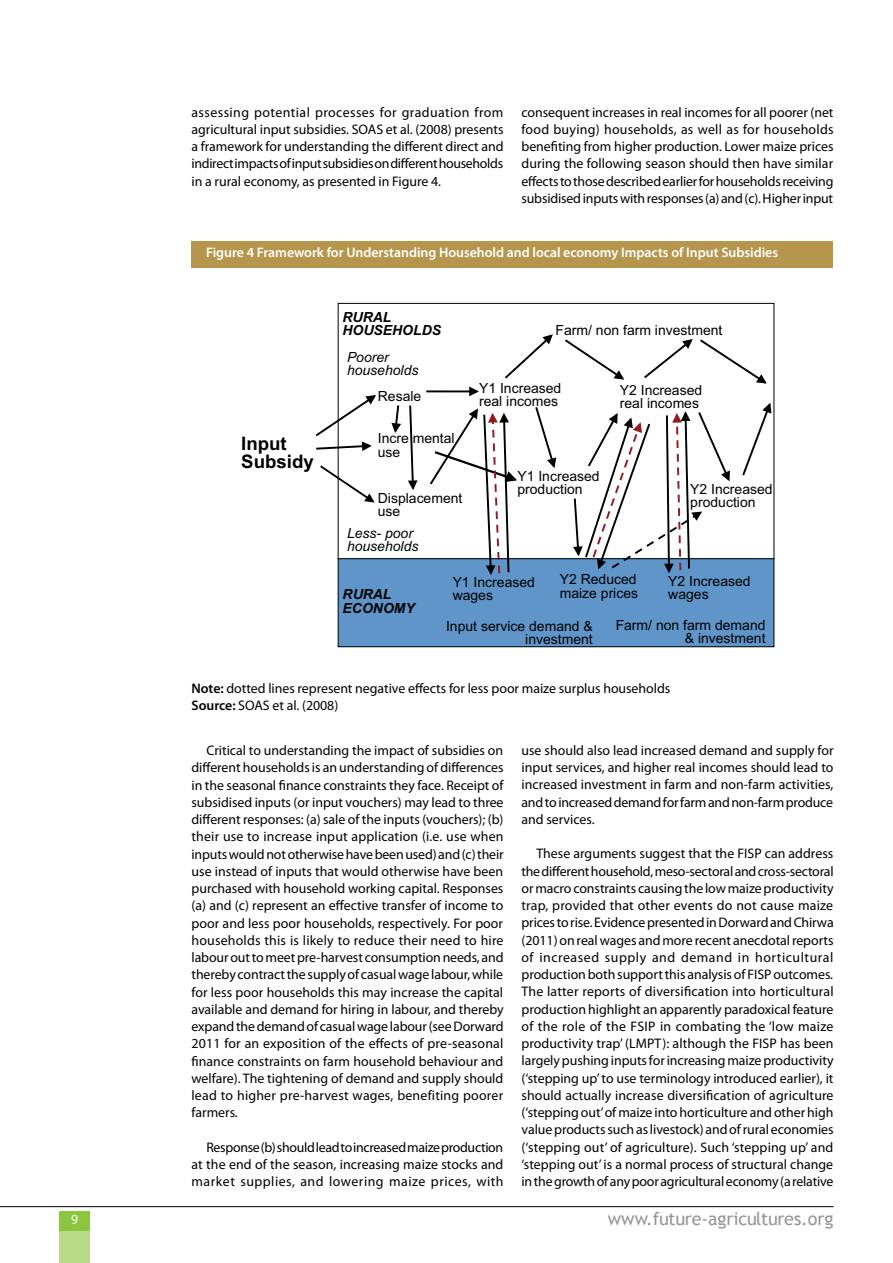
<style>
.page{position:relative;width:893px;height:1263px;background:#fff}
.page>*{position:absolute;margin:0;border:0;box-sizing:border-box;transform-origin:0 0}
.t1{font:700 18.6px/17.9px "Arial";color:#000}
.t2{font:18px "Trebuchet MS";letter-spacing:-.015em;color:#939598}
.t3{font:13.95px/13.2px "Arial";color:#000}
.t4{font:italic 13.95px/13.2px "Arial";color:#000}
.t5{font:italic 700 13.95px/13.2px "Arial";color:#000}
.t6{font:13.8px/17.2px "Myriad Pro";letter-spacing:-.005em;color:#000;text-align:justify}
.t7{font:600 13.8px "Myriad Pro";letter-spacing:-.005em;color:#fff}
.t8{font:13.8px "Myriad Pro";color:#fff}
.s1{font-weight:600}
</style>
<div class="page">
<hr style="left:0;top:1206px;width:833px;height:1px;background:#000">
<div style="left:60px;top:1211px;width:30px;height:19px;background:#8cc63f"></div>
<div style="left:60px;top:1231px;width:30px;height:32px;background:#bada89"></div>
<div style="left:192px;top:241px;width:641px;height:27px;background:#b6964d"></div>
<div style="left:338px;top:559px;width:436px;height:88px;background:#6095c9"></div>
<div style="left:338px;top:558px;width:436px;height:89px;border:1px solid #000"></div>
<svg style="left:408px;top:405px;width:10px;height:85px"></svg>
<svg style="left:315px;top:393px;width:61px;height:58px"></svg>
<svg style="left:320px;top:464px;width:55px;height:40px"></svg>
<svg style="left:391px;top:405px;width:10px;height:28px"></svg>
<hr style="left:426px;top:390px;width:51px;height:2px;background:#000">
<svg style="left:469px;top:387px;width:10px;height:9px"></svg>
<svg style="left:535px;top:407px;width:21px;height:61px"></svg>
<svg style="left:428px;top:408px;width:89px;height:167px"></svg>
<svg style="left:505px;top:334px;width:48px;height:45px"></svg>
<svg style="left:565px;top:339px;width:60px;height:41px"></svg>
<svg style="left:644px;top:339px;width:123px;height:45px"></svg>
<svg style="left:573px;top:411px;width:158px;height:162px"></svg>
<svg style="left:742px;top:403px;width:30px;height:73px"></svg>
<p class="t6" style="left:192px;top:103px;width:314px">assessing potential processes for graduation from agricultural input subsidies. SOAS et al. (2008) presents a framework for understanding the different direct and indirect impacts of input subsidies on different households in a rural economy, as presented in Figure 4.</p>
<p class="t6" style="left:521px;top:103px;width:314px">consequent increases in real incomes for all poorer (net food buying) households, as well as for households benefiting from higher production. Lower maize prices during the following season should then have similar effects to those described earlier for households receiving subsidised inputs with responses (a) and (c). Higher input</p>
<p class="t7" style="left:206px;top:243px;width:574px">Figure 4 Framework for Understanding Household and local economy Impacts of Input Subsidies</p>
<h1 class="t1" style="left:241px;top:434px;width:74px">Input<br>Subsidy</h1>
<p class="t5" style="left:343px;top:310px;width:100px">RURAL<br>HOUSEHOLDS</p>
<p class="t4" style="left:347px;top:350px;width:73px">Poorer households</p>
<p class="t3" style="left:378px;top:390px;width:45px">Resale</p>
<p class="t3" style="left:378px;top:432px;width:78px">Incre mental use</p>
<p class="t3" style="left:378px;top:491px;width:86px">Displacement use</p>
<p class="t4" style="left:347px;top:526px;width:73px">Less- poor households</p>
<p class="t3" style="left:556px;top:324px;width:168px">Farm/ non farm investment</p>
<p class="t3" style="left:479px;top:381px;width:84px">Y1 Increased real incomes</p>
<p class="t3" style="left:620px;top:383px;width:84px">Y2 Increased real incomes</p>
<p class="t3" style="left:517px;top:469px;width:84px">Y1 Increased production</p>
<p class="t3" style="left:690px;top:482px;width:84px">Y2 Increased production</p>
<p class="t3" style="left:560px;top:573px;width:80px">Y2 Reduced maize prices</p>
<p class="t3" style="left:668px;top:574px;width:84px">Y2 Increased wages</p>
<p class="t3" style="left:616px;top:619px;width:151px;text-align:right">Farm/ non farm demand &amp; investment</p>
<p class="t3" style="left:453px;top:576px;width:84px">Y1 Increased</p>
<p class="t5" style="left:343px;top:588px;width:50px">RURAL</p>
<p class="t3" style="left:453px;top:589px;width:42px">wages</p>
<p class="t5" style="left:343px;top:601px;width:74px">ECONOMY</p>
<p class="t3" style="left:446px;top:619px;width:148px;text-align:right">Input service demand &amp; investment</p>
<p class="t6" style="left:192px;top:679px;width:480px"><span class="s1">Note:</span> dotted lines represent negative effects for less poor maize surplus households<br><span class="s1">Source:</span> SOAS et al. (2008)</p>
<p class="t6" style="left:192px;top:741px;width:314px;text-indent:15px">Critical to understanding the impact of subsidies on different households is an understanding of differences in the seasonal finance constraints they face. Receipt of subsidised inputs (or input vouchers) may lead to three different responses: (a) sale of the inputs (vouchers); (b) their use to increase input application (i.e. use when inputs would not otherwise have been used) and (c) their use instead of inputs that would otherwise have been purchased with household working capital. Responses (a) and (c) represent an effective transfer of income to poor and less poor households, respectively. For poor households this is likely to reduce their need to hire labour out to meet pre-harvest consumption needs, and thereby contract the supply of casual wage labour, while for less poor households this may increase the capital available and demand for hiring in labour, and thereby expand the demand of casual wage labour (see Dorward 2011 for an exposition of the effects of pre-seasonal finance constraints on farm household behaviour and welfare). The tightening of demand and supply should lead to higher pre-harvest wages, benefiting poorer farmers.</p>
<p class="t6" style="left:192px;top:1138px;width:314px;text-indent:15px">Response (b) should lead to increased maize production at the end of the season, increasing maize stocks and market supplies, and lowering maize prices, with</p>
<p class="t6" style="left:521px;top:741px;width:314px">use should also lead increased demand and supply for input services, and higher real incomes should lead to increased investment in farm and non-farm activities, and to increased demand for farm and non-farm produce and services.</p>
<p class="t6" style="left:521px;top:845px;width:314px;text-indent:15px">These arguments suggest that the FISP can address the different household, meso-sectoral and cross-sectoral or macro constraints causing the low maize productivity trap, provided that other events do not cause maize prices to rise. Evidence presented in Dorward and Chirwa (2011) on real wages and more recent anecdotal reports of increased supply and demand in horticultural production both support this analysis of FISP outcomes.<br>The latter reports of diversification into horticultural production highlight an apparently paradoxical feature of the role of the FSIP in combating the ‘low maize productivity trap’ (LMPT): although the FISP has been largely pushing inputs for increasing maize productivity (‘stepping up’ to use terminology introduced earlier), it should actually increase diversification of agriculture (‘stepping out’ of maize into horticulture and other high value products such as livestock) and of rural economies (‘stepping out’ of agriculture). Such ‘stepping up’ and ‘stepping out’ is a normal process of structural change in the growth of any poor agricultural economy (a relative</p>
<p class="t8" style="left:71px;top:1211px;width:9px">9</p>
<h2 class="t2" style="left:608px;top:1208px;width:227px">www.future-agricultures.org</h2>
</div>
